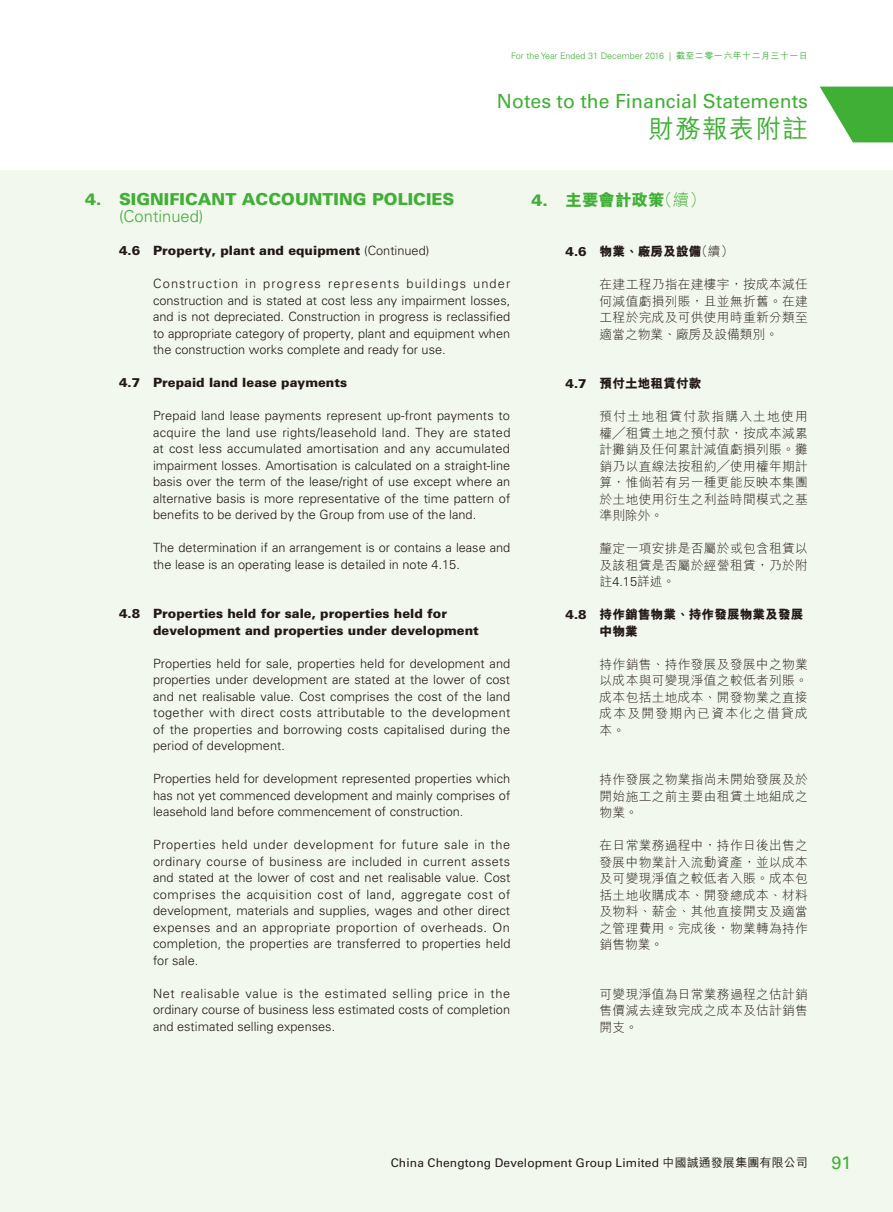
<style>
.page{position:relative;width:893px;height:1212px;background:#fff}
.page>*{position:absolute;margin:0;border:0;box-sizing:border-box;transform-origin:0 0}
.t1{font:500 25.5px "M Hei HK";letter-spacing:.05em;color:#40af36}
.t2{font:19.5px "Univers LT Std";color:#40af36}
.t3{font:18px "Univers LT Std";color:#40af36}
.t4{font:900 16.5px "Univers LT Std";color:#40af36}
.t5{font:300 16.5px "Univers LT Std";color:#40af36}
.t6{font:800 16.5px "M Hei HK";color:#40af36}
.t7{font:300 12.75px/16.5px "Univers LT Std";color:#231916;text-align:justify}
.t8{font:300 12.75px/16.5px "M Hei HK";letter-spacing:.025em;color:#231916;text-align:justify}
.t9{font:900 12.75px/16.5px "Univers LT Std";color:#231916}
.t10{font:800 12.75px/16.5px "M Hei HK";color:#231916}
.t11{font:12px "Univers LT Std";letter-spacing:.01em;color:#231916}
.t12{font:300 9px "Univers LT Std";color:#40af36}
.s1{font-family:"M Hei HK";font-weight:500}
.s2{font-weight:300}
.s3{font-family:"Univers LT Std";font-weight:900}
.s4{font-family:"Univers LT Std"}
</style>
<div class="page">
<div style="left:0;top:170px;width:893px;height:1042px;background:#f2f8ed"></div>
<svg style="left:820px;top:87px;width:73px;height:55px"></svg>
<p class="t12" style="left:511px;top:50px;width:298px">For the Year Ended 31 December 2016 | <span class="s1">截至二零一六年十二月三十一日</span></p>
<h2 class="t2" style="left:497px;top:89px;width:312px">Notes to the Financial Statements</h2>
<h1 class="t1" style="left:648px;top:110px;width:161px">財務報表附註</h1>
<p class="t4" style="left:85px;top:189px;width:371px">4. SIGNIFICANT ACCOUNTING POLICIES</p>
<p class="t5" style="left:119px;top:206px;width:86px">(Continued)</p>
<p class="t9" style="left:119px;top:242px;width:312px">4.6 Property, plant and equipment <span class="s2">(Continued)</span></p>
<p class="t7" style="left:153px;top:275px;width:359px">Construction in progress represents buildings under construction and is stated at cost less any impairment losses, and is not depreciated. Construction in progress is reclassified to appropriate category of property, plant and equipment when the construction works complete and ready for use.</p>
<p class="t9" style="left:119px;top:374px;width:230px">4.7 Prepaid land lease payments</p>
<p class="t7" style="left:153px;top:407px;width:359px">Prepaid land lease payments represent up-front payments to acquire the land use rights/leasehold land. They are stated at cost less accumulated amortisation and any accumulated impairment losses. Amortisation is calculated on a straight-line basis over the term of the lease/right of use except where an alternative basis is more representative of the time pattern of benefits to be derived by the Group from use of the land.</p>
<p class="t7" style="left:153px;top:539px;width:359px">The determination if an arrangement is or contains a lease and the lease is an operating lease is detailed in note 4.15.</p>
<p class="t9" style="left:153px;top:605px;width:327px;text-indent:-34px">4.8 Properties held for sale, properties held for development and properties under development</p>
<p class="t7" style="left:153px;top:655px;width:359px">Properties held for sale, properties held for development and properties under development are stated at the lower of cost and net realisable value. Cost comprises the cost of the land together with direct costs attributable to the development of the properties and borrowing costs capitalised during the period of development.</p>
<p class="t7" style="left:153px;top:770px;width:359px">Properties held for development represented properties which has not yet commenced development and mainly comprises of leasehold land before commencement of construction.</p>
<p class="t7" style="left:153px;top:836px;width:359px">Properties held under development for future sale in the ordinary course of business are included in current assets and stated at the lower of cost and net realisable value. Cost comprises the acquisition cost of land, aggregate cost of development, materials and supplies, wages and other direct expenses and an appropriate proportion of overheads. On completion, the properties are transferred to properties held for sale.</p>
<p class="t7" style="left:153px;top:985px;width:359px">Net realisable value is the estimated selling price in the ordinary course of business less estimated costs of completion and estimated selling expenses.</p>
<p class="t6" style="left:531px;top:192px;width:176px"><span class="s3">4.</span> 主要會計政策<span class="s2">（續）</span></p>
<p class="t10" style="left:566px;top:243px;width:169px"><span class="s3">4.6</span> 物業、廠房及設備<span class="s2">（續）</span></p>
<p class="t8" style="left:600px;top:276px;width:210px">在建工程乃指在建樓宇，按成本減任何減值虧損列賬，且並無折舊。在建工程於完成及可供使用時重新分類至適當之物業、廠房及設備類別。</p>
<p class="t10" style="left:566px;top:375px;width:138px"><span class="s3">4.7</span> 預付土地租賃付款</p>
<p class="t8" style="left:600px;top:408px;width:210px">預付土地租賃付款指購入土地使用權╱租賃土地之預付款，按成本減累計攤銷及任何累計減值虧損列賬。攤銷乃以直線法按租約╱使用權年期計算，惟倘若有另一種更能反映本集團於土地使用衍生之利益時間模式之基準則除外。</p>
<p class="t8" style="left:600px;top:540px;width:210px">釐定一項安排是否屬於或包含租賃以及該租賃是否屬於經營租賃，乃於附註<span class="s4">4.15</span>詳述。</p>
<p class="t10" style="left:600px;top:606px;width:205px;text-indent:-34px"><span class="s3">4.8</span> 持作銷售物業、持作發展物業及發展中物業</p>
<p class="t8" style="left:600px;top:655px;width:210px">持作銷售、持作發展及發展中之物業以成本與可變現淨值之較低者列賬。成本包括土地成本、開發物業之直接成本及開發期內已資本化之借貸成本。</p>
<p class="t8" style="left:600px;top:771px;width:210px">持作發展之物業指尚未開始發展及於開始施工之前主要由租賃土地組成之物業。</p>
<p class="t8" style="left:600px;top:837px;width:210px">在日常業務過程中，持作日後出售之發展中物業計入流動資產，並以成本及可變現淨值之較低者入賬。成本包括土地收購成本、開發總成本、材料及物料、薪金、其他直接開支及適當之管理費用。完成後，物業轉為持作銷售物業。</p>
<p class="t8" style="left:600px;top:985px;width:210px">可變現淨值為日常業務過程之估計銷售價減去達致完成之成本及估計銷售開支。</p>
<p class="t11" style="left:391px;top:1156px;width:419px">China Chengtong Development Group Limited <span class="s1">中國誠通發展集團有限公司</span></p>
<h3 class="t3" style="left:831px;top:1152px;width:22px">91</h3>
</div>
